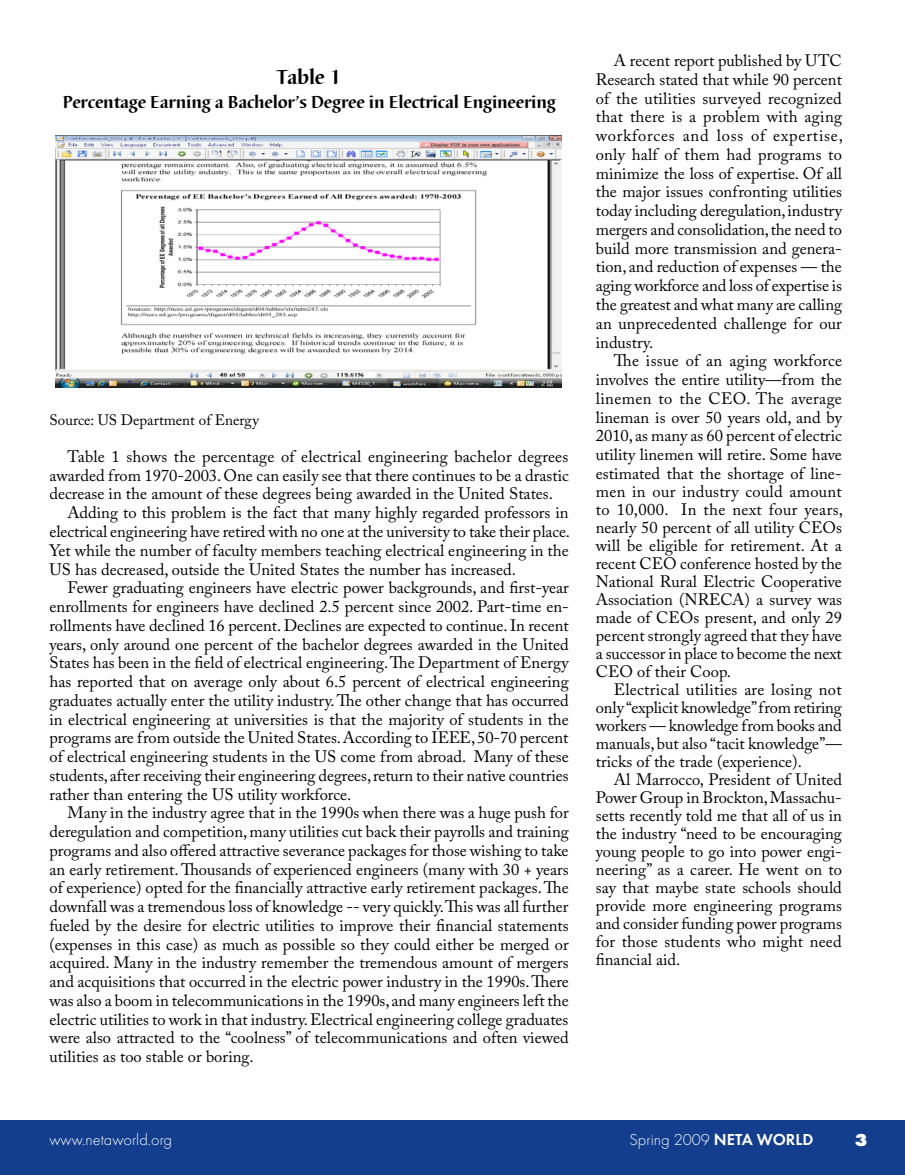
<style>
.page{position:relative;width:905px;height:1175px;background:#fff}
.page>*{position:absolute;margin:0;border:0;box-sizing:border-box;transform-origin:0 0}
.t1{font:700 21px "Barbedor T";letter-spacing:-.015em;color:#000}
.t2{font:700 18px "Barbedor T";letter-spacing:-.015em;color:#000}
.t3{font:16.5px/18.3px "Adobe Caslon Pro";color:#000;text-align:justify}
.t4{font:300 16.5px "Futura TOT";color:#fff}
.t5{font:15px "Adobe Caslon Pro";color:#000}
.s1{font-family:"Futura TOT Dem";font-weight:400}
</style>
<div class="page">
<div style="left:0;top:1120px;width:904px;height:54px;background:#133d8d"></div>
<img style="left:56px;top:135px;width:505px;height:252px">
<p class="t1" style="left:277px;top:66px;width:66px">Table 1</p>
<p class="t2" style="left:63px;top:92px;width:495px">Percentage Earning a Bachelor’s Degree in Electrical Engineering</p>
<p class="t5" style="left:50px;top:411px;width:211px">Source: US Department of Energy</p>
<p class="t3" style="left:68px;top:447px;width:502px">Table 1 shows the percentage of electrical engineering bachelor degrees</p>
<p class="t3" style="left:50px;top:466px;width:521px">awarded from 1970-2003. One can easily see that there continues to be a drastic</p>
<p class="t3" style="left:50px;top:484px;width:505px">decrease in the amount of these degrees being awarded in the United States.</p>
<p class="t3" style="left:68px;top:503px;width:502px">Adding to this problem is the fact that many highly regarded professors in</p>
<p class="t3" style="left:50px;top:522px;width:522px">electrical engineering have retired with no one at the university to take their place.</p>
<p class="t3" style="left:50px;top:541px;width:520px">Yet while the number of faculty members teaching electrical engineering in the</p>
<p class="t3" style="left:50px;top:559px;width:468px">US has decreased, outside the United States the number has increased.</p>
<p class="t3" style="left:68px;top:578px;width:502px">Fewer graduating engineers have electric power backgrounds, and first-year</p>
<p class="t3" style="left:50px;top:597px;width:521px">enrollments for engineers have declined 2.5 percent since 2002. Part-time en-</p>
<p class="t3" style="left:50px;top:616px;width:521px">rollments have declined 16 percent. Declines are expected to continue. In recent</p>
<p class="t3" style="left:50px;top:634px;width:521px">years, only around one percent of the bachelor degrees awarded in the United</p>
<p class="t3" style="left:50px;top:653px;width:520px">States has been in the field of electrical engineering. The Department of Energy</p>
<p class="t3" style="left:50px;top:672px;width:520px">has reported that on average only about 6.5 percent of electrical engineering</p>
<p class="t3" style="left:50px;top:691px;width:521px">graduates actually enter the utility industry. The other change that has occurred</p>
<p class="t3" style="left:50px;top:709px;width:521px">in electrical engineering at universities is that the majority of students in the</p>
<p class="t3" style="left:50px;top:728px;width:520px">programs are from outside the United States. According to IEEE, 50-70 percent</p>
<p class="t3" style="left:50px;top:747px;width:521px">of electrical engineering students in the US come from abroad. Many of these</p>
<p class="t3" style="left:50px;top:766px;width:520px">students, after receiving their engineering degrees, return to their native countries</p>
<p class="t3" style="left:50px;top:784px;width:303px">rather than entering the US utility workforce.</p>
<p class="t3" style="left:68px;top:803px;width:502px">Many in the industry agree that in the 1990s when there was a huge push for</p>
<p class="t3" style="left:50px;top:822px;width:521px">deregulation and competition, many utilities cut back their payrolls and training</p>
<p class="t3" style="left:50px;top:841px;width:520px">programs and also offered attractive severance packages for those wishing to take</p>
<p class="t3" style="left:50px;top:859px;width:520px">an early retirement. Thousands of experienced engineers (many with 30 + years</p>
<p class="t3" style="left:50px;top:878px;width:520px">of experience) opted for the financially attractive early retirement packages. The</p>
<p class="t3" style="left:50px;top:897px;width:520px">downfall was a tremendous loss of knowledge -- very quickly. This was all further</p>
<p class="t3" style="left:50px;top:916px;width:520px">fueled by the desire for electric utilities to improve their financial statements</p>
<p class="t3" style="left:50px;top:934px;width:520px">(expenses in this case) as much as possible so they could either be merged or</p>
<p class="t3" style="left:50px;top:953px;width:521px">acquired. Many in the industry remember the tremendous amount of mergers</p>
<p class="t3" style="left:50px;top:972px;width:521px">and acquisitions that occurred in the electric power industry in the 1990s. There</p>
<p class="t3" style="left:50px;top:991px;width:520px">was also a boom in telecommunications in the 1990s, and many engineers left the</p>
<p class="t3" style="left:50px;top:1009px;width:520px">electric utilities to work in that industry. Electrical engineering college graduates</p>
<p class="t3" style="left:50px;top:1028px;width:520px">were also attracted to the “coolness” of telecommunications and often viewed</p>
<p class="t3" style="left:50px;top:1047px;width:205px">utilities as too stable or boring.</p>
<p class="t3" style="left:596px;top:51px;width:248px;line-height:18.8px;text-indent:18px">A recent report published by UTC Research stated that while 90 percent of the utilities surveyed recognized that there is a problem with aging workforces and loss of expertise, only half of them had programs to minimize the loss of expertise. Of all the major issues confronting utilities today including deregulation, industry mergers and consolidation, the need to build more transmission and genera&shy;tion, and reduction of expenses — the aging workforce and loss of expertise is the greatest and what many are calling an unprecedented challenge for our industry.</p>
<p class="t3" style="left:596px;top:351px;width:249px;text-indent:18px">The issue of an aging workforce involves the entire utility—from the linemen to the CEO. The average lineman is over 50 years old, and by 2010, as many as 60 percent of electric utility linemen will retire. Some have estimated that the shortage of line&shy;men in our industry could amount to 10,000. In the next four years, nearly 50 percent of all utility CEOs will be eligible for retirement. At a recent CEO conference hosted by the National Rural Electric Cooperative Association (NRECA) a survey was made of CEOs present, and only 29 percent strongly agreed that they have a successor in place to become the next CEO of their Coop.</p>
<p class="t3" style="left:596px;top:680px;width:248px;text-indent:18px">Electrical utilities are losing not only “explicit knowledge” from retiring workers — knowledge from books and manuals, but also “tacit knowledge”— tricks of the trade (experience).</p>
<p class="t3" style="left:596px;top:770px;width:248px;text-indent:18px">Al Marrocco, President of United Power Group in Brockton, Massachu&shy;setts recently told me that all of us in the industry “need to be encouraging young people to go into power engi&shy;neering” as a career. He went on to say that maybe state schools should provide more engineering programs and consider funding power programs for those students who might need financial aid.</p>
<p class="t4" style="left:50px;top:1129px;width:124px">www.netaworld.org</p>
<p class="t4" style="left:629px;top:1129px;width:185px">Spring 2009 <span class="s1">NETA WORLD</span></p>
</div>
